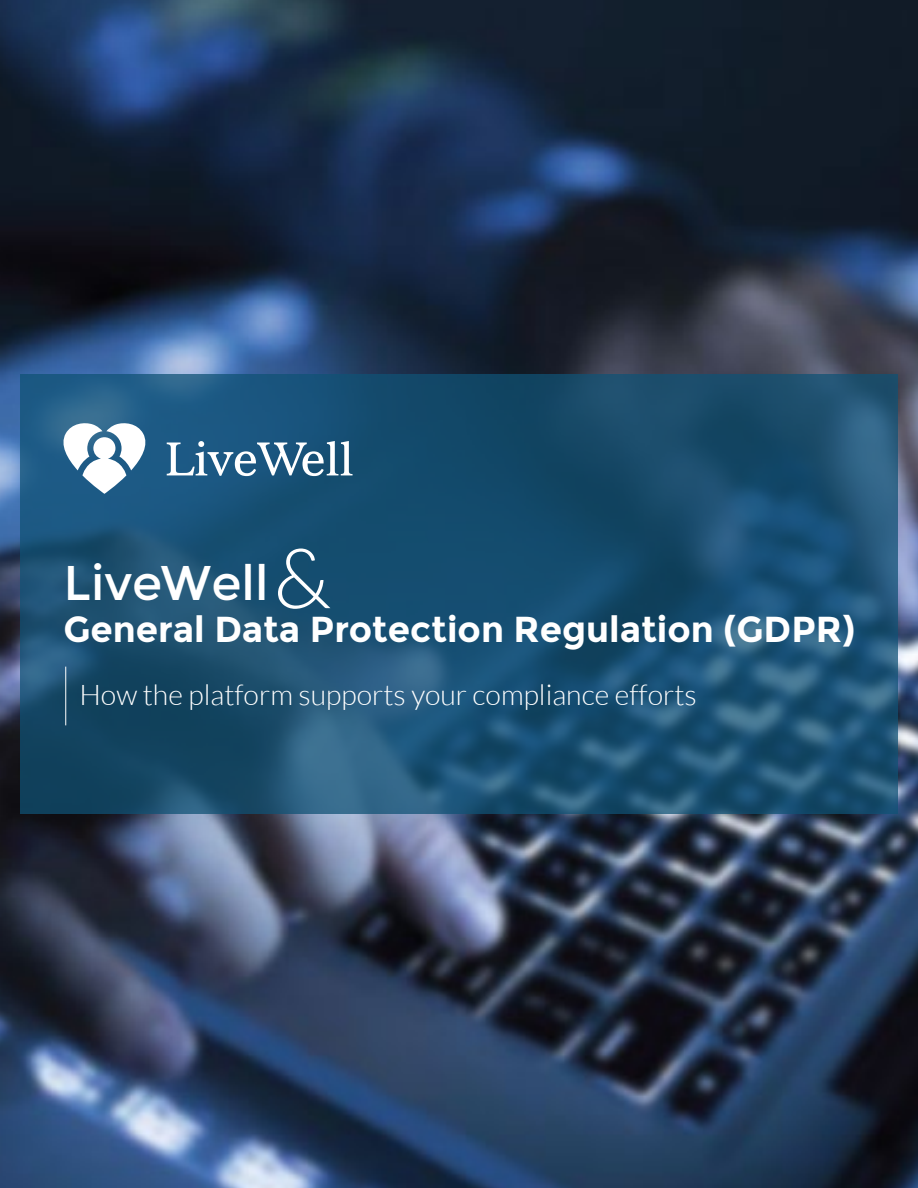
<style>
.page{position:relative;width:918px;height:1188px;background:#fff}
.page>*{position:absolute;margin:0;border:0;box-sizing:border-box;transform-origin:0 0}
.t1{font:300 83.4px "Lato";color:#fff}
.t2{font:48.75px "Montserrat";color:#fff}
.t3{font:700 36.15px "Montserrat";color:#fff}
.t4{font:300 28.5px "Lato";color:#fff}
</style>
<div class="page">
<img style="left:0;top:0;width:918px;height:1188px">
<svg style="left:20px;top:374px;width:878px;height:440px;background:#1b5072"></svg>
<svg style="left:59px;top:422px;width:90px;height:72px"></svg>
<svg style="left:167px;top:441px;width:186px;height:35px"></svg>
<hr style="left:65px;top:667px;width:1px;height:58px;background:#fff">
<h1 class="t1" style="left:274px;top:548px;width:59px">&amp;</h1>
<h2 class="t2" style="left:63px;top:554px;width:206px">LiveWell</h2>
<p class="t3" style="left:63px;top:614px;width:793px">General Data Protection Regulation (GDPR)</p>
<p class="t4" style="left:79px;top:684px;width:619px">How the platform supports your compliance efforts</p>
</div>
